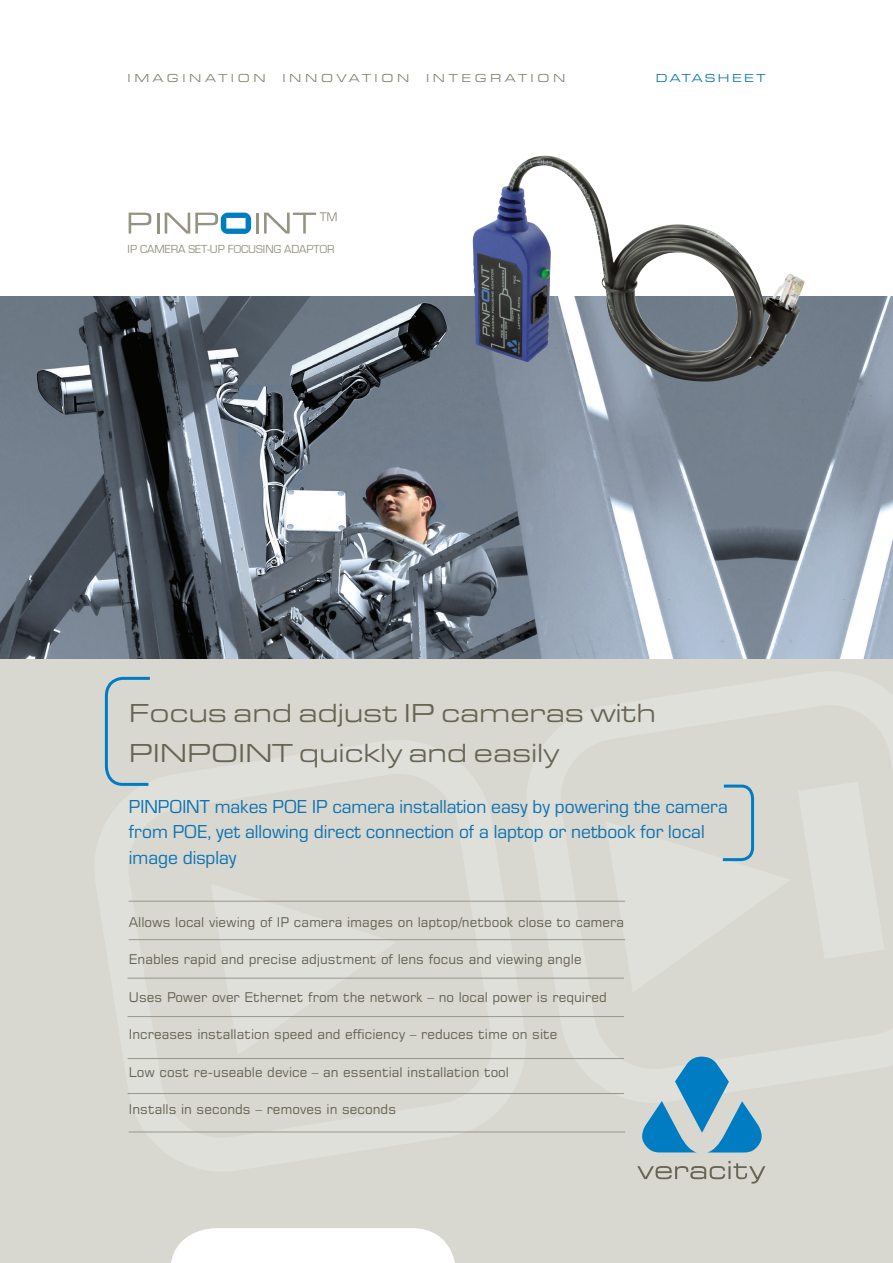
<style>
.page{position:relative;width:893px;height:1263px;background:#fff}
.page>*{position:absolute;margin:0;border:0;box-sizing:border-box;transform-origin:0 0}
.t1{font:27px/39.6px "Eurostile Ext";letter-spacing:-.01em;color:#676454}
.t2{font:19.5px/25.5px "Eurostile";color:#0c72b3}
.t3{font:13.5px "Square 721 BT";color:#676454}
.t4{font:12px "Eurostile Ext";letter-spacing:.3em;color:#82806e}
.t5{font:12px "Eurostile";color:#959383}
.t6{font:12px "Eurostile Ext";letter-spacing:.2em;color:#0c72b3}
</style>
<div class="page">
<div style="left:0;top:659px;width:893px;height:604px;background:#d8d8d0"></div>
<svg style="left:519px;top:667px;width:374px;height:443px;background:#dadad3"></svg>
<svg style="left:87px;top:733px;width:446px;height:446px;background:#dadad3"></svg>
<svg style="left:798px;top:781px;width:86px;height:178px;background:#ddddd7"></svg>
<svg style="left:129px;top:213px;width:22px;height:21px"></svg>
<hr style="left:157px;top:213px;width:2px;height:21px;background:#959383">
<svg style="left:165px;top:213px;width:86px;height:21px"></svg>
<hr style="left:256px;top:213px;width:3px;height:21px;background:#959383">
<img style="left:0;top:297px;width:893px;height:361px">
<svg style="left:640px;top:1056px;width:123px;height:96px;background:#7eb2cc"></svg>
<svg style="left:637px;top:1161px;width:128px;height:22px;background:#c1c0b6"></svg>
<hr style="left:128px;top:978px;width:496px;height:1px;background:#98978b">
<hr style="left:129px;top:901px;width:496px;height:1px;background:#98978b">
<hr style="left:129px;top:939px;width:496px;height:1px;background:#98978b">
<hr style="left:128px;top:1016px;width:496px;height:1px;background:#98978b">
<hr style="left:128px;top:1058px;width:496px;height:1px;background:#98978b">
<hr style="left:129px;top:1131px;width:496px;height:1px;background:#98978b">
<hr style="left:128px;top:1093px;width:496px;height:1px;background:#98978b">
<svg style="left:103px;top:675px;width:50px;height:112px;background:#c3cfce"></svg>
<svg style="left:606px;top:783px;width:185px;height:210px;background:#d8dad4"></svg>
<img style="left:473px;top:156px;width:78px;height:206px">
<svg style="left:264px;top:212px;width:73px;height:22px"></svg>
<p class="t4" style="left:128px;top:71px;width:140px">IMaGINATION</p>
<p class="t4" style="left:282px;top:71px;width:128px">INNOVATION</p>
<p class="t4" style="left:426px;top:71px;width:141px">INTEGRATION</p>
<p class="t6" style="left:656px;top:71px;width:88px">datasheet</p>
<p class="t5" style="left:128px;top:242px;width:209px">IP CAMERA SET-UP FOCUSING ADAPTOR</p>
<h1 class="t1" style="left:129px;top:694px;width:528px">Focus and adjust IP cameras with<br>PINPOINT quickly and easily</h1>
<h2 class="t2" style="left:129px;top:794px;width:600px">PINPOINT makes POE IP camera installation easy by powering the camera from POE, yet allowing direct connection of a laptop or netbook for local image display</h2>
<p class="t3" style="left:129px;top:913px;width:497px">Allows local viewing of IP camera images on laptop/netbook close to camera</p>
<p class="t3" style="left:129px;top:951px;width:454px">Enables rapid and precise adjustment of lens focus and viewing angle</p>
<p class="t3" style="left:129px;top:988px;width:479px">Uses Power over Ethernet from the network – no local power is required</p>
<p class="t3" style="left:129px;top:1026px;width:430px">Increases installation speed and efficiency – reduces time on site</p>
<p class="t3" style="left:129px;top:1063px;width:382px">Low cost re-useable device – an essential installation tool</p>
<p class="t3" style="left:129px;top:1101px;width:269px">Installs in seconds – removes in seconds</p>
</div>
